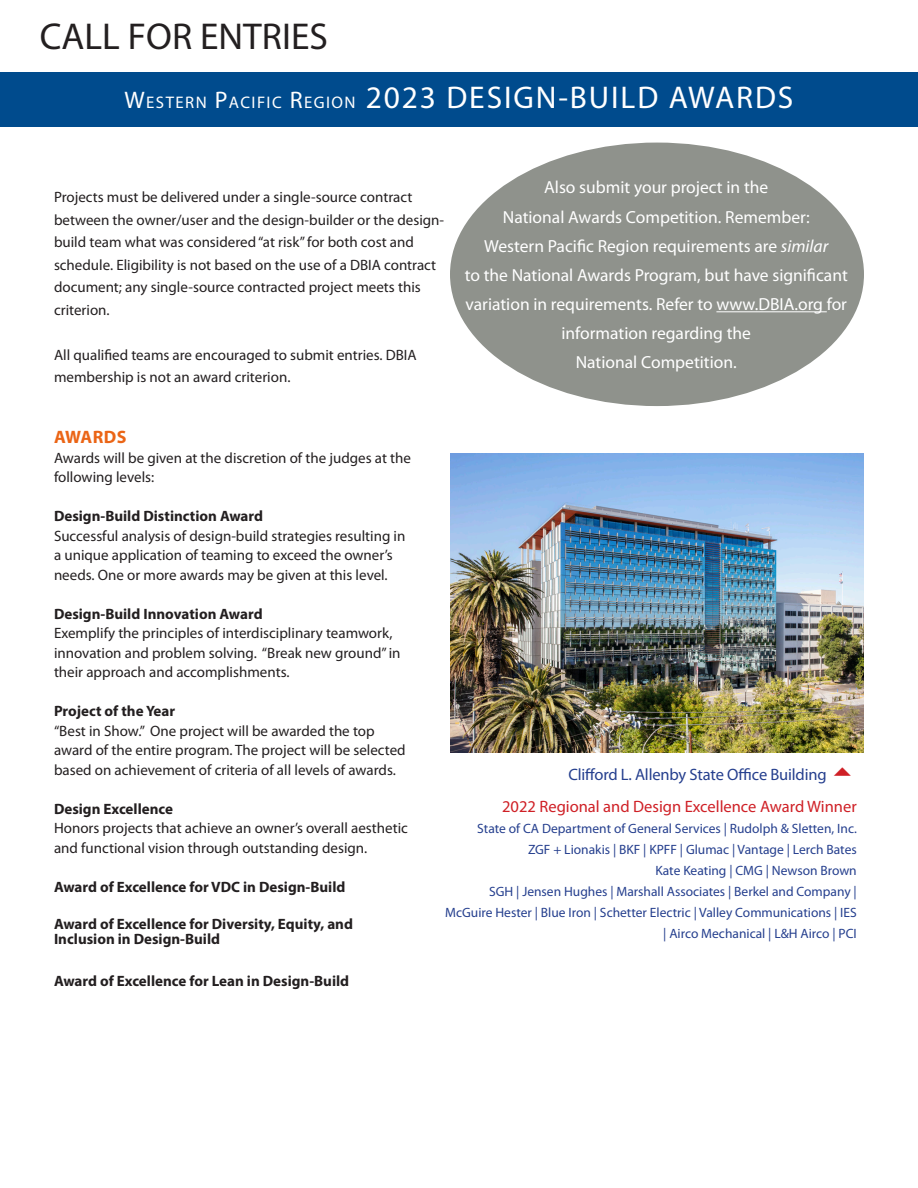
<style>
.page{position:relative;width:918px;height:1188px;background:#fff}
.page>*{position:absolute;margin:0;border:0;box-sizing:border-box;transform-origin:0 0}
.t1{font:37.5px "Myriad Pro";color:#231f20}
.t2{font:31.5px "Myriad Pro";letter-spacing:.06em;color:#fff}
.Paragraph_Style_1{font:700 18px "Myriad Pro";letter-spacing:.02em;color:#eb6516}
.Paragraph_Style_1-2{font:17.55px/29.2px "Myriad Pro";color:#fff;text-align:center}
.t3{font:16.8px "Myriad Pro";letter-spacing:.085em;color:#fff}
.t4{font:16.5px "Myriad Pro";color:#cf2026}
.t5{font:16.5px "Myriad Pro";letter-spacing:-.01em;color:#253f8e}
.Paragraph_Style_1-3{font:15px/19.5px "Myriad Pro";color:#231f20}
.Paragraph_Style_1-4{font:700 15px/15px "Myriad Pro";color:#231f20}
.t6{font:13.5px/21px "Myriad Pro";color:#253f8e;text-align:right}
.s1{font-size:24px}
.s2{font-size:31.5px}
.s3{font-style:italic}
</style>
<div class="page">
<img style="left:450px;top:454px;width:414px;height:298px">
<div style="left:0;top:72px;width:918px;height:55px;background:#004b8d"></div>
<div style="left:450px;top:143px;width:414px;height:263px;background:#8f928c;border-radius:50%"></div>
<hr style="left:716px;top:311px;width:111px;height:1px;background:#fff">
<p class="t1" style="left:40px;top:13px;width:290px">CALL FOR ENTRIES</p>
<p class="t3" style="left:125px;top:92px;width:363px"><span class="s1">W</span>ESTERN <span class="s1">P</span>ACIFIC <span class="s1">R</span>EGION <span class="s2">2023 DESIGN</span></p>
<p class="t2" style="left:558px;top:78px;width:234px">-BUILD AWARDS</p>
<p class="Paragraph_Style_1-3" style="left:54px;top:186px;width:392px;line-height:22.5px">Projects must be delivered under a single-source contract between the owner/user and the design-builder or the design&shy;build team what was considered “at risk” for both cost and schedule. Eligibility is not based on the use of a DBIA contract document; any single-source contracted project meets this criterion.</p>
<p class="Paragraph_Style_1-3" style="left:54px;top:343px;width:364px;line-height:22.5px">All qualified teams are encouraged to submit entries. DBIA membership is not an award criterion.</p>
<p class="Paragraph_Style_1-2" style="left:465px;top:173px;width:385px">Also submit your project in the<br>National Awards Competition. Remember:<br>Western Pacific Region requirements are <span class="s3">similar<br></span>to the National Awards Program, but have significant variation in requirements. Refer to www.DBIA.org for information regarding the</p>
<p class="Paragraph_Style_1-2" style="left:576px;top:348px;width:163px">National Competition.</p>
<p class="Paragraph_Style_1" style="left:54px;top:425px;width:74px">AWARDS</p>
<p class="Paragraph_Style_1-3" style="left:54px;top:448px;width:359px">Awards will be given at the discretion of the judges at the following levels:</p>
<p class="Paragraph_Style_1-4" style="left:54px;top:508px;width:211px">Design-Build Distinction Award</p>
<p class="Paragraph_Style_1-3" style="left:54px;top:526px;width:353px">Successful analysis of design-build strategies resulting in a unique application of teaming to exceed the owner’s needs. One or more awards may be given at this level.</p>
<p class="Paragraph_Style_1-4" style="left:54px;top:606px;width:210px">Design-Build Innovation Award</p>
<p class="Paragraph_Style_1-3" style="left:54px;top:623px;width:348px">Exemplify the principles of interdisciplinary teamwork, innovation and problem solving. “Break new ground” in their approach and accomplishments.</p>
<p class="Paragraph_Style_1-4" style="left:54px;top:703px;width:123px">Project of the Year</p>
<p class="Paragraph_Style_1-3" style="left:54px;top:721px;width:353px">“Best in Show.” One project will be awarded the top award of the entire program. The project will be selected based on achievement of criteria of all levels of awards.</p>
<p class="Paragraph_Style_1-4" style="left:54px;top:801px;width:121px">Design Excellence</p>
<p class="Paragraph_Style_1-3" style="left:54px;top:818px;width:355px">Honors projects that achieve an owner’s overall aesthetic and functional vision through outstanding design.</p>
<p class="Paragraph_Style_1-4" style="left:54px;top:879px;width:293px">Award of Excellence for VDC in Design-Build</p>
<p class="Paragraph_Style_1-4" style="left:54px;top:916px;width:300px">Award of Excellence for Diversity, Equity, and<br>Inclusion in Design-Build</p>
<p class="Paragraph_Style_1-4" style="left:54px;top:973px;width:297px">Award of Excellence for Lean in Design-Build</p>
<p class="t5" style="left:568px;top:764px;width:260px">Clifford L. Allenby State Office Building</p>
<p class="t4" style="left:502px;top:796px;width:356px">2022 Regional and Design Excellence Award Winner</p>
<p class="t6" style="left:477px;top:817px;width:381px">State of CA Department of General Services | Rudolph &amp; Sletten, Inc.</p>
<p class="t6" style="left:528px;top:838px;width:330px">ZGF + Lionakis | BKF | KPFF | Glumac | Vantage | Lerch Bates</p>
<p class="t6" style="left:655px;top:859px;width:203px">Kate Keating | CMG | Newson Brown</p>
<p class="t6" style="left:445px;top:880px;width:413px">SGH | Jensen Hughes | Marshall Associates | Berkel and Company |<br>McGuire Hester | Blue Iron | Schetter Electric | Valley Communications | IES | Airco Mechanical | L&amp;H Airco | PCI</p>
</div>
